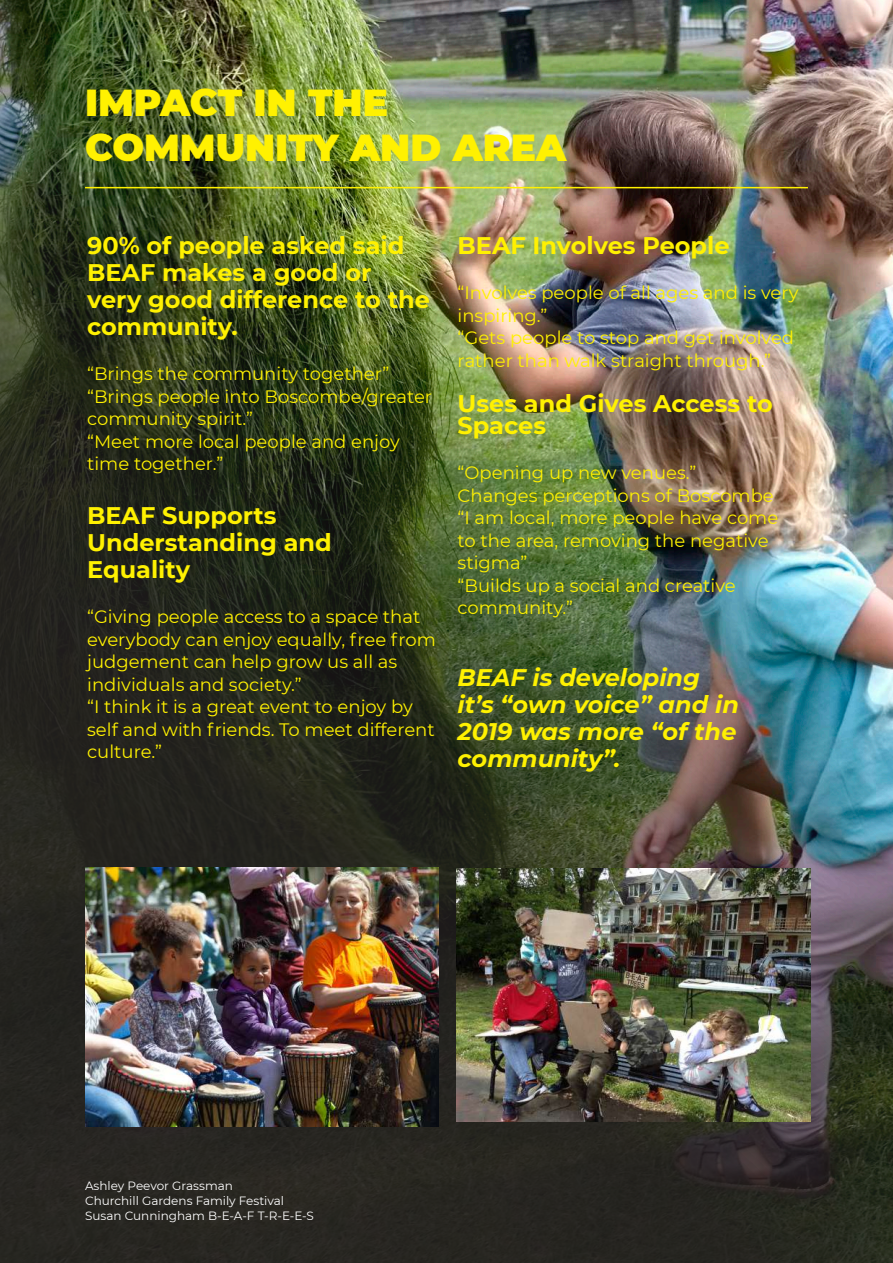
<style>
.page{position:relative;width:893px;height:1263px;background:#fff}
.page>*{position:absolute;margin:0;border:0;box-sizing:border-box;transform-origin:0 0}
.t1{font:900 37.5px/45px "Montserrat";color:#fff101}
.t2{font:700 24px/27px "Montserrat";color:#fff101}
.t3{font:italic 700 24px/27px "Montserrat";color:#fff101}
.t4{font:18px/22.5px "Montserrat";color:#fff101}
.t5{font:12px/15px "Montserrat";color:#fff}
</style>
<div class="page">
<img style="left:0;top:0;width:893px;height:1263px">
<hr style="left:85px;top:187px;width:723px;height:1px;background:#fff101">
<img style="left:85px;top:867px;width:354px;height:260px">
<img style="left:457px;top:869px;width:353px;height:252px">
<h1 class="t1" style="left:85px;top:78px;width:483px">IMPACT IN THE<br>COMMUNITY AND AREA</h1>
<h2 class="t2" style="left:87px;top:231px;width:344px">90% of people asked said<br>BEAF makes a good or very good difference to the community.</h2>
<p class="t4" style="left:87px;top:362px;width:346px">“Brings the community together” “Brings people into Boscombe/greater community spirit.”<br>“Meet more local people and enjoy time together.”</p>
<h2 class="t2" style="left:87px;top:501px;width:246px">BEAF Supports<br>Understanding and<br>Equality</h2>
<p class="t4" style="left:87px;top:605px;width:350px">“Giving people access to a space that everybody can enjoy equally, free from judgement can help grow us all as individuals and society.”<br>“I think it is a great event to enjoy by self and with friends. To meet different culture.”</p>
<h2 class="t2" style="left:458px;top:231px;width:273px">BEAF Involves People</h2>
<p class="t4" style="left:458px;top:281px;width:343px">“Involves people of all ages and is very inspiring.”<br>“Gets people to stop and get involved rather than walk straight through.”</p>
<h2 class="t2" style="left:458px;top:391px;width:317px;line-height:22.5px">Uses and Gives Access to<br>Spaces</h2>
<p class="t4" style="left:458px;top:461px;width:322px">“Opening up new venues.”<br>Changes perceptions of Boscombe “I am local, more people have come to the area, removing the negative stigma”<br>“Builds up a social and creative community.”</p>
<h2 class="t3" style="left:458px;top:663px;width:283px">BEAF is developing it’s “own voice” and in<br>2019 was more “of the community”.</h2>
<p class="t5" style="left:85px;top:1177px;width:230px">Ashley Peevor Grassman<br>Churchill Gardens Family Festival<br>Susan Cunningham B-E-A-F T-R-E-E-S</p>
</div>
